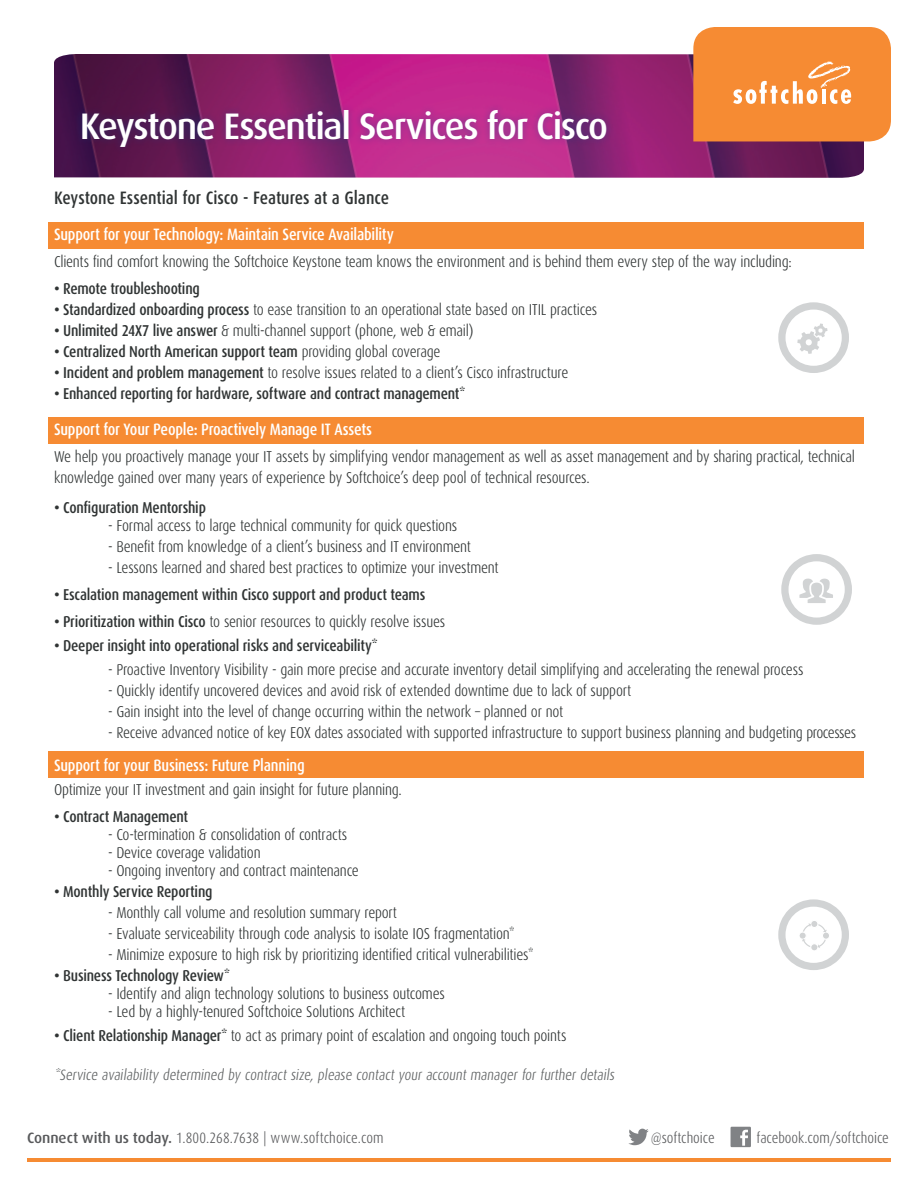
<style>
.page{position:relative;width:918px;height:1188px;background:#fff}
.page>*{position:absolute;margin:0;border:0;box-sizing:border-box;transform-origin:0 0}
.t1{font:500 36.9px "Dax";letter-spacing:-.04em;color:#fff}
.t2{font:500 18px "Dax Condensed";color:#303434}
.t3{font:500 16.5px "Dax Condensed";letter-spacing:-.015em;color:#fff}
.t4{font:300 15.75px/21px "Dax Condensed";letter-spacing:-.015em;color:#303434}
.t5{font:500 15.75px "Dax Condensed";letter-spacing:-.015em;color:#303434}
.t6{font:300 15px "Dax Condensed";color:#5d6061}
.t7{font:300 15px "Dax Condensed";color:#58595b}
.s1{font-weight:500}
.s2{font-weight:300}
.s3{font-family:"Dax";font-weight:500}
</style>
<div class="page">
<div style="left:49px;top:222px;width:815px;height:27px;background:#f68b33"></div>
<div style="left:49px;top:417px;width:815px;height:27px;background:#f68b33"></div>
<div style="left:49px;top:751px;width:815px;height:27px;background:#f68b33"></div>
<img style="left:54px;top:54px;width:810px;height:124px">
<div style="left:75px;top:102px;width:539px;height:53px;background:#004994;opacity:.35"></div>
<svg style="left:693px;top:27px;width:198px;height:114px;background:#f69240"></svg>
<hr style="left:27px;top:1158px;width:864px;height:3px;background:#f68b33">
<svg style="left:628px;top:1129px;width:21px;height:16px"></svg>
<div style="left:731px;top:1127px;width:20px;height:20px;background:#808285"></div>
<svg style="left:740px;top:1130px;width:8px;height:16px"></svg>
<svg style="left:778px;top:899px;width:71px;height:71px"></svg>
<svg style="left:778px;top:302px;width:71px;height:71px"></svg>
<svg style="left:781px;top:554px;width:71px;height:71px"></svg>
<h1 class="t1" style="left:80px;top:106px;width:530px">Keystone Essential Services for Cisco</h1>
<p class="t2" style="left:54px;top:188px;width:337px">Keystone Essential for Cisco - Features at a Glance</p>
<p class="t3" style="left:54px;top:225px;width:342px">Support for your Technology: Maintain Service Availability</p>
<p class="t4" style="left:54px;top:251px;width:739px">Clients find comfort knowing the Softchoice Keystone team knows the environment and is behind them every step of the way including:</p>
<p class="t5" style="left:54px;top:280px;width:147px">• Remote troubleshooting</p>
<p class="t4" style="left:54px;top:299px;width:545px"><span class="s1">• Standardized onboarding process</span> to ease transition to an operational state based on ITIL practices</p>
<p class="t4" style="left:54px;top:320px;width:421px"><span class="s1">• Unlimited 24X7 live answer</span> &amp; multi-channel support (phone, web &amp; email)</p>
<p class="t5" style="left:54px;top:343px;width:388px">• Centralized North American support team <span class="s2">providing global coverage</span></p>
<p class="t4" style="left:54px;top:362px;width:516px"><span class="s1">• Incident and problem management</span> to resolve issues related to a client’s Cisco infrastructure</p>
<p class="t5" style="left:54px;top:385px;width:413px">• Enhanced reporting for hardware, software and contract management*</p>
<p class="t3" style="left:54px;top:420px;width:320px">Support for Your People: Proactively Manage IT Assets</p>
<p class="t4" style="left:54px;top:446px;width:803px">We help you proactively manage your IT assets by simplifying vendor management as well as asset management and by sharing practical, technical knowledge gained over many years of experience by Softchoice’s deep pool of technical resources.</p>
<p class="t5" style="left:54px;top:499px;width:154px">• Configuration Mentorship</p>
<p class="t4" style="left:108px;top:515px;width:351px">- Formal access to large technical community for quick questions</p>
<p class="t4" style="left:108px;top:536px;width:364px">- Benefit from knowledge of a client’s business and IT environment</p>
<p class="t4" style="left:108px;top:557px;width:392px">- Lessons learned and shared best practices to optimize your investment</p>
<p class="t5" style="left:54px;top:586px;width:373px">• Escalation management within Cisco support and product teams</p>
<p class="t4" style="left:54px;top:611px;width:393px"><span class="s1">• Prioritization within Cisco</span> to senior resources to quickly resolve issues</p>
<p class="t5" style="left:54px;top:637px;width:325px">• Deeper insight into operational risks and serviceability*</p>
<p class="t4" style="left:108px;top:659px;width:697px">- Proactive Inventory Visibility - gain more precise and accurate inventory detail simplifying and accelerating the renewal process</p>
<p class="t4" style="left:108px;top:680px;width:525px">- Quickly identify uncovered devices and avoid risk of extended downtime due to lack of support</p>
<p class="t4" style="left:108px;top:701px;width:457px">- Gain insight into the level of change occurring within the network – planned or not</p>
<p class="t4" style="left:108px;top:722px;width:750px">- Receive advanced notice of key EOX dates associated with supported infrastructure to support business planning and budgeting processes</p>
<p class="t3" style="left:54px;top:756px;width:252px">Support for your Business: Future Planning</p>
<p class="t4" style="left:54px;top:779px;width:349px">Optimize your IT investment and gain insight for future planning.</p>
<p class="t5" style="left:54px;top:808px;width:136px">• Contract Management</p>
<p class="t4" style="left:108px;top:824px;width:241px">- Co-termination &amp; consolidation of contracts</p>
<p class="t4" style="left:108px;top:842px;width:154px">- Device coverage validation</p>
<p class="t4" style="left:108px;top:860px;width:252px">- Ongoing inventory and contract maintenance</p>
<p class="t5" style="left:54px;top:883px;width:160px">• Monthly Service Reporting</p>
<p class="t4" style="left:108px;top:902px;width:291px">- Monthly call volume and resolution summary report</p>
<p class="t4" style="left:108px;top:923px;width:408px">- Evaluate serviceability through code analysis to isolate IOS fragmentation*</p>
<p class="t4" style="left:108px;top:944px;width:427px">- Minimize exposure to high risk by prioritizing identified critical vulnerabilities*</p>
<p class="t5" style="left:54px;top:967px;width:177px">• Business Technology Review*</p>
<p class="t4" style="left:108px;top:983px;width:338px">- Identify and align technology solutions to business outcomes</p>
<p class="t4" style="left:108px;top:1001px;width:299px">- Led by a highly-tenured Softchoice Solutions Architect</p>
<p class="t4" style="left:54px;top:1025px;width:514px"><span class="s1">• Client Relationship Manager*</span> to act as primary point of escalation and ongoing touch points</p>
<p class="t6" style="left:54px;top:1066px;width:564px">*Service availability determined by contract size, please contact your account manager for further details</p>
<p class="t7" style="left:27px;top:1129px;width:358px"><span class="s3">Connect with us today.</span> 1.800.268.7638 | www.softchoice.com</p>
<p class="t7" style="left:651px;top:1129px;width:65px">@softchoice</p>
<p class="t7" style="left:756px;top:1129px;width:134px">facebook.com/softchoice</p>
</div>
